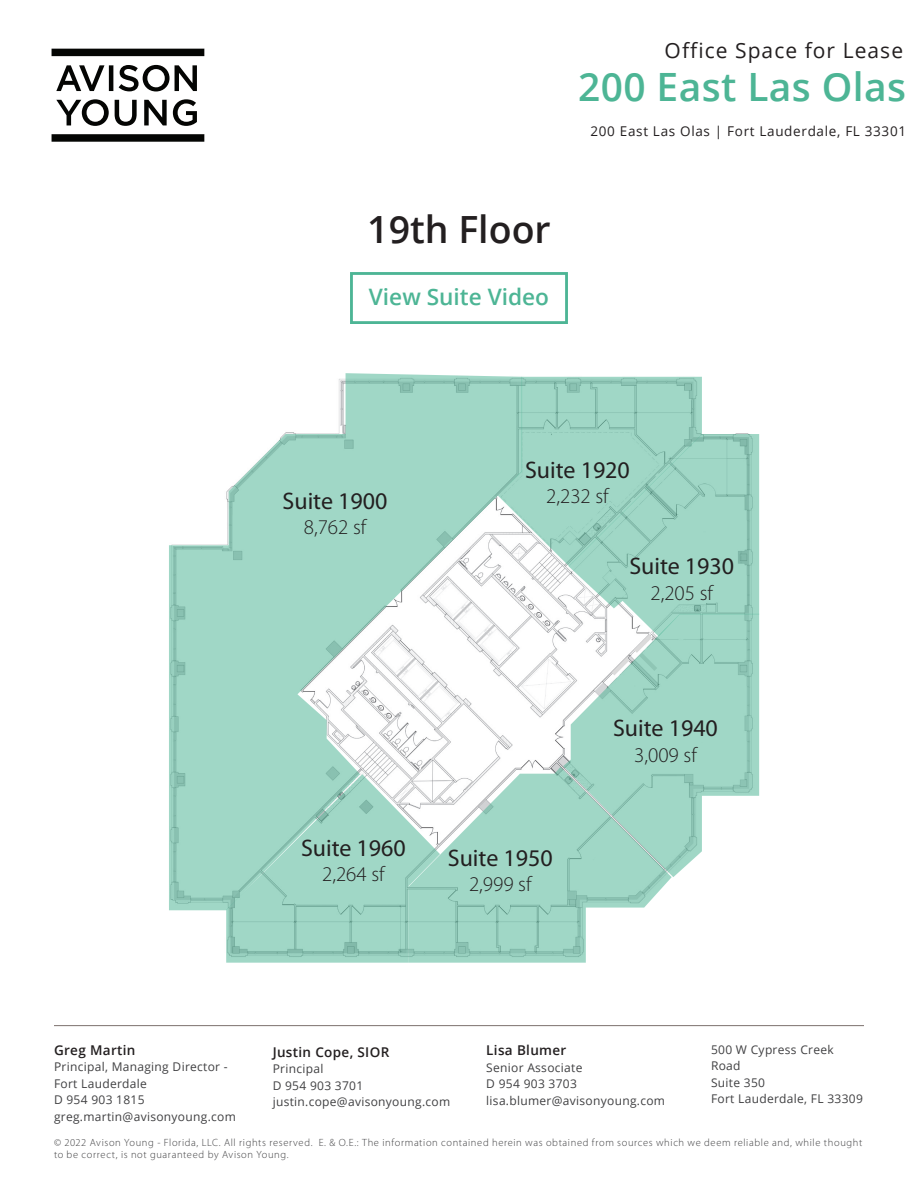
<style>
.page{position:relative;width:918px;height:1188px;background:#fff}
.page>*{position:absolute;margin:0;border:0;box-sizing:border-box;transform-origin:0 0}
.t1{font:600 39px "Open Sans";letter-spacing:.01em;color:#4db595}
.Table_header{font:600 37.5px "Open Sans";color:#231f20}
.t2{font:24px "Myriad Pro";color:#231f20}
.t3{font:600 22.65px "Open Sans";color:#4db595}
.t4{font:300 21px "Myriad Pro";color:#231f20}
.t5{font:21px "Open Sans";letter-spacing:.05em;color:#231f20}
.t6{font:13.5px "Open Sans";letter-spacing:.05em;color:#231f20}
.t7{font:600 13.5px "Open Sans";letter-spacing:.025em;color:#231f20}
.t8{font:12px/16.5px "Open Sans";letter-spacing:.025em;color:#404042}
.t9{font:300 10.5px/12.6px "Myriad Pro";letter-spacing:.06em;color:#404042}
</style>
<div class="page">
<hr style="left:54px;top:1025px;width:810px;height:1px;background:#7d716e">
<svg style="left:52px;top:49px;width:152px;height:7px"></svg>
<svg style="left:52px;top:134px;width:152px;height:8px"></svg>
<svg style="left:56px;top:65px;width:57px;height:26px"></svg>
<svg style="left:119px;top:65px;width:78px;height:26px"></svg>
<svg style="left:56px;top:99px;width:53px;height:27px"></svg>
<svg style="left:115px;top:100px;width:22px;height:26px"></svg>
<svg style="left:144px;top:100px;width:23px;height:25px"></svg>
<svg style="left:173px;top:99px;width:24px;height:27px"></svg>
<svg style="left:522px;top:377px;width:237px;height:298px;background:#abd9cb"></svg>
<svg style="left:563px;top:614px;width:196px;height:263px;fill:#a0d7c6"></svg>
<svg style="left:440px;top:767px;width:232px;height:196px;fill:#a0d7c6"></svg>
<svg style="left:226px;top:910px;width:214px;height:53px;background:#9cd2c2"></svg>
<svg style="left:169px;top:373px;width:353px;height:537px;fill:#a0d7c6"></svg>
<div style="left:350px;top:272px;width:218px;height:52px;border:3px solid #4db595"></div>
<h3 class="t5" style="left:665px;top:36px;width:240px">Office Space for Lease</h3>
<h1 class="t1" style="left:578px;top:60px;width:330px">200 East Las Olas</h1>
<p class="t6" style="left:591px;top:121px;width:317px">200 East Las Olas | Fort Lauderdale, FL 33301</p>
<p class="Table_header" style="left:367px;top:204px;width:185px">19th Floor</p>
<p class="t3" style="left:369px;top:281px;width:182px">View Suite Video</p>
<p class="t2" style="left:283px;top:486px;width:106px">Suite 1900</p>
<p class="t4" style="left:304px;top:514px;width:64px">8,762 sf</p>
<p class="t2" style="left:525px;top:455px;width:106px">Suite 1920</p>
<p class="t4" style="left:546px;top:483px;width:64px">2,232 sf</p>
<p class="t2" style="left:629px;top:551px;width:106px">Suite 1930</p>
<p class="t4" style="left:650px;top:580px;width:64px">2,205 sf</p>
<p class="t2" style="left:301px;top:833px;width:106px">Suite 1960</p>
<p class="t4" style="left:322px;top:861px;width:64px">2,264 sf</p>
<p class="t2" style="left:448px;top:843px;width:106px">Suite 1950</p>
<p class="t4" style="left:469px;top:871px;width:64px">2,999 sf</p>
<p class="t2" style="left:613px;top:713px;width:106px">Suite 1940</p>
<p class="t4" style="left:634px;top:742px;width:64px">3,009 sf</p>
<p class="t7" style="left:54px;top:1041px;width:83px">Greg Martin</p>
<p class="t8" style="left:54px;top:1058px;width:183px">Principal, Managing Director -<br>Fort Lauderdale<br>D 954 903 1815 greg.martin@avisonyoung.com</p>
<p class="t7" style="left:273px;top:1043px;width:118px">Justin Cope, SIOR</p>
<p class="t8" style="left:273px;top:1061px;width:179px">Principal<br>D 954 903 3701 justin.cope@avisonyoung.com</p>
<p class="t7" style="left:486px;top:1041px;width:82px">Lisa Blumer</p>
<p class="t8" style="left:486px;top:1059px;width:180px">Senior Associate<br>D 954 903 3703 lisa.blumer@avisonyoung.com</p>
<p class="t8" style="left:711px;top:1041px;width:153px">500 W Cypress Creek<br>Road<br>Suite 350<br>Fort Lauderdale, FL 33309</p>
<p class="t9" style="left:54px;top:1136px;width:810px">© 2022 Avison Young - Florida, LLC. All rights reserved. E. &amp; O.E.: The information contained herein was obtained from sources which we deem reliable and, while thought to be correct, is not guaranteed by Avison Young.</p>
</div>
